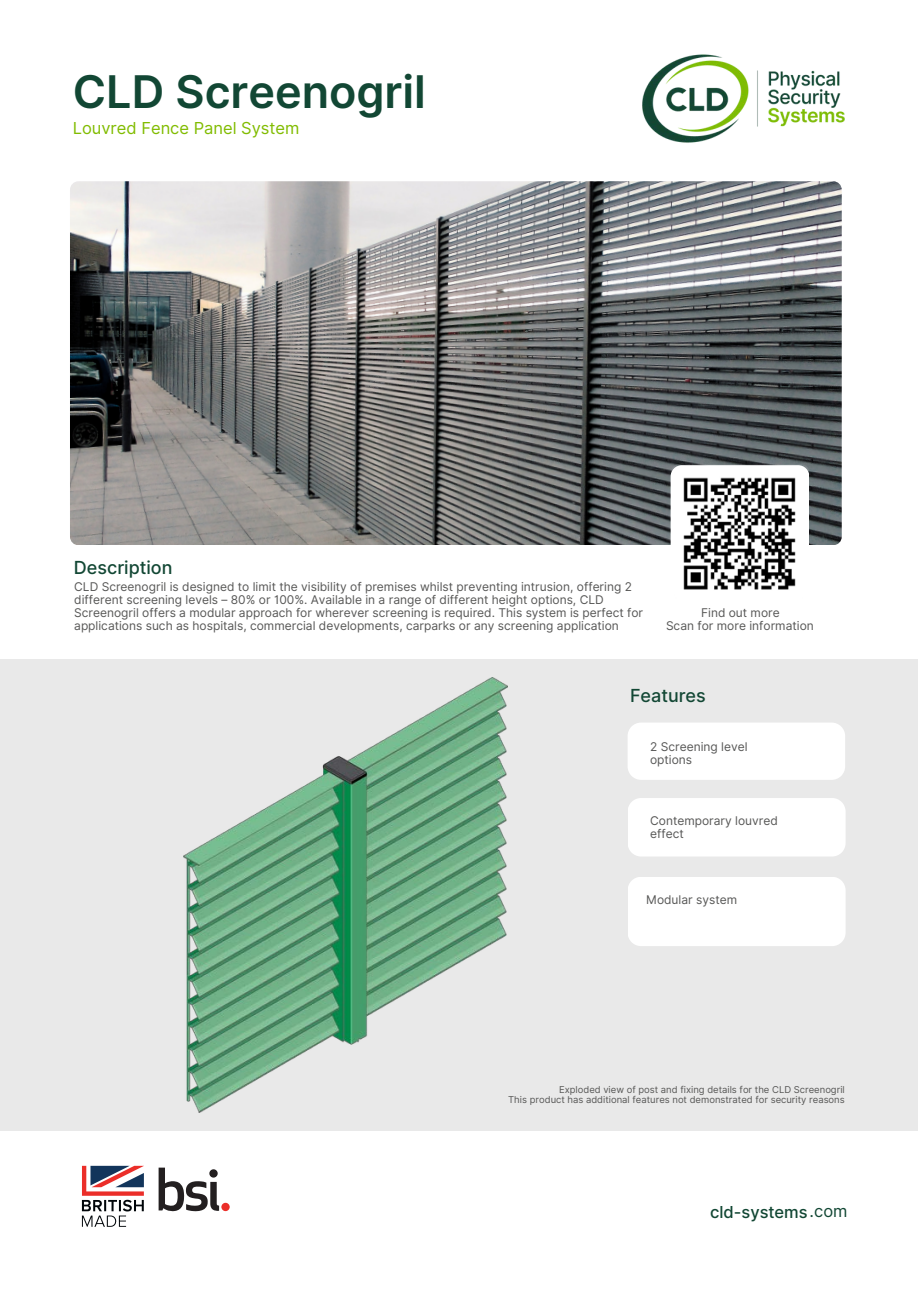
<style>
.page{position:relative;width:918px;height:1289px;background:#fff}
.page>*{position:absolute;margin:0;border:0;box-sizing:border-box;transform-origin:0 0}
.t1{font:600 45px "Inter";color:#124734}
.t2{font:500 18px "Inter";color:#124734}
.t3{font:16.5px "Inter";color:#81bc00}
.t4{font:500 16.5px "Inter";color:#124734}
.t5{font:12px/13px "Inter";color:#575756}
.t6{font:9.45px "Inter";color:#575756}
.s1{font-weight:400}
</style>
<div class="page">
<img style="left:70px;top:181px;width:772px;height:364px;border-radius:9px">
<div style="left:0;top:659px;width:918px;height:471px;background:#e9e9e9"></div>
<div style="left:628px;top:723px;width:217px;height:56px;background:#fff"></div>
<div style="left:671px;top:465px;width:138px;height:139px;background:#fff;border-radius:11px"></div>
<div style="left:628px;top:798px;width:217px;height:58px;background:#fff"></div>
<div style="left:628px;top:877px;width:217px;height:68px;background:#fff"></div>
<img style="left:642px;top:54px;width:203px;height:89px">
<svg style="left:82px;top:1165px;width:62px;height:61px"></svg>
<svg style="left:159px;top:1167px;width:60px;height:44px"></svg>
<svg style="left:209px;top:1168px;width:9px;height:9px"></svg>
<div style="left:221px;top:1202px;width:9px;height:8px;background:#eb2e29;border-radius:50%"></div>
<img style="left:683px;top:477px;width:113px;height:113px">
<img style="left:184px;top:677px;width:324px;height:435px">
<p class="t1" style="left:73px;top:64px;width:354px">CLD Screenogril</p>
<p class="t3" style="left:73px;top:118px;width:228px">Louvred Fence Panel System</p>
<p class="t2" style="left:74px;top:556px;width:100px">Description</p>
<p class="t5" style="left:74px;top:580px;width:570px">CLD Screenogril is designed to limit the visibility of premises whilst preventing intrusion, offering 2 different screening levels – 80% or 100%. Available in a range of different height options, CLD Screenogril offers a modular approach for wherever screening is required. This system is perfect for applications such as hospitals, commercial developments, carparks or any screening application</p>
<p class="t5" style="left:701px;top:605px;width:80px">Find out more</p>
<p class="t5" style="left:666px;top:619px;width:149px">Scan for more information</p>
<p class="t2" style="left:630px;top:684px;width:77px">Features</p>
<p class="t5" style="left:650px;top:739px;width:99px">2 Screening level options</p>
<p class="t5" style="left:650px;top:813px;width:129px">Contemporary louvred effect</p>
<p class="t5" style="left:646px;top:893px;width:93px">Modular system</p>
<p class="t6" style="left:559px;top:1083px;width:287px">Exploded view of post and fixing details for the CLD Screenogril</p>
<p class="t6" style="left:508px;top:1093px;width:338px">This product has additional features not demonstrated for security reasons</p>
<p class="t4" style="left:710px;top:1202px;width:139px">cld-systems<span class="s1">.com</span></p>
</div>
